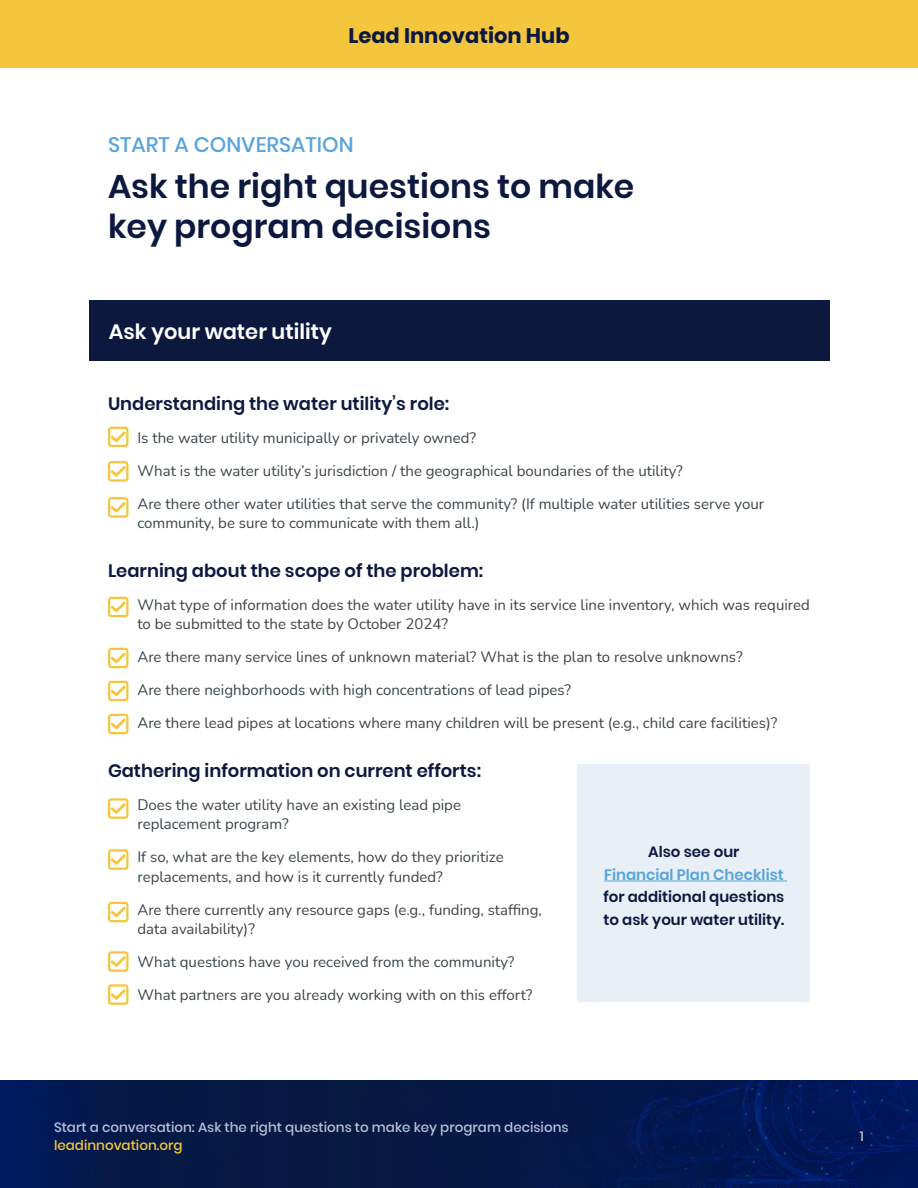
<style>
.page{position:relative;width:918px;height:1188px;background:#fff}
.page>*{position:absolute;margin:0;border:0;box-sizing:border-box;transform-origin:0 0}
.t1{font:600 33px/39.6px "Poppins";color:#0d183f}
.Commitment_Title{font:600 21px "Poppins";color:#fff}
.Title_Eyebrow_Header{font:500 21px "Poppins";color:#58a5db}
.t2{font:700 21px "Poppins";color:#0d183f}
.Commitment_Title-2{font:600 18px "Poppins";color:#0d183f}
.Commitment_Checklist{font:15px/19.5px "Nunito";color:#3c4449}
.t3{font:600 15px/22.5px "Poppins";color:#0d183f;text-align:center}
.t4{font:500 13.5px "Poppins";color:#b6c1d7}
.t5{font:500 13.5px "Poppins";color:#f3c63e}
.s1{color:#58a5db}
</style>
<div class="page">
<div style="left:0;top:0;width:918px;height:68px;background:#f3c63e"></div>
<img style="left:0;top:1080px;width:918px;height:108px">
<svg style="left:108px;top:427px;width:21px;height:20px"></svg>
<svg style="left:108px;top:461px;width:21px;height:21px"></svg>
<svg style="left:108px;top:497px;width:21px;height:21px"></svg>
<svg style="left:108px;top:597px;width:21px;height:20px"></svg>
<svg style="left:108px;top:648px;width:21px;height:20px"></svg>
<svg style="left:108px;top:681px;width:21px;height:20px"></svg>
<svg style="left:108px;top:714px;width:21px;height:20px"></svg>
<svg style="left:108px;top:798px;width:21px;height:21px"></svg>
<svg style="left:108px;top:849px;width:21px;height:21px"></svg>
<svg style="left:108px;top:902px;width:21px;height:20px"></svg>
<svg style="left:108px;top:951px;width:21px;height:21px"></svg>
<svg style="left:108px;top:984px;width:21px;height:21px"></svg>
<div style="left:89px;top:300px;width:740px;height:61px;background:#0d183f"></div>
<div style="left:578px;top:765px;width:232px;height:237px;background:#e8eff7"></div>
<hr style="left:604px;top:881px;width:183px;height:1px;background:#58a5db">
<h2 class="t2" style="left:348px;top:24px;width:223px">Lead Innovation Hub</h2>
<p class="Title_Eyebrow_Header" style="left:108px;top:132px;width:247px">START A CONVERSATION</p>
<p class="t1" style="left:108px;top:167px;width:528px">Ask the right questions to make key program decisions</p>
<p class="Commitment_Title" style="left:109px;top:319px;width:225px">Ask your water utility</p>
<p class="Commitment_Title-2" style="left:108px;top:393px;width:343px">Understanding the water utility’s role:</p>
<p class="Commitment_Checklist" style="left:137px;top:427px;width:340px">Is the water utility municipally or privately owned?</p>
<p class="Commitment_Checklist" style="left:137px;top:460px;width:547px">What is the water utility’s jurisdiction / the geographical boundaries of the utility?</p>
<p class="Commitment_Checklist" style="left:137px;top:493px;width:628px">Are there other water utilities that serve the community? (If multiple water utilities serve your community, be sure to communicate with them all.)</p>
<p class="Commitment_Title-2" style="left:108px;top:560px;width:377px">Learning about the scope of the problem:</p>
<p class="Commitment_Checklist" style="left:137px;top:594px;width:674px">What type of information does the water utility have in its service line inventory, which was required to be submitted to the state by October 2024?</p>
<p class="Commitment_Checklist" style="left:137px;top:647px;width:607px">Are there many service lines of unknown material? What is the plan to resolve unknowns?</p>
<p class="Commitment_Checklist" style="left:137px;top:680px;width:435px">Are there neighborhoods with high concentrations of lead pipes?</p>
<p class="Commitment_Checklist" style="left:137px;top:713px;width:642px">Are there lead pipes at locations where many children will be present (e.g., child care facilities)?</p>
<p class="Commitment_Title-2" style="left:108px;top:760px;width:375px">Gathering information on current efforts:</p>
<p class="Commitment_Checklist" style="left:137px;top:794px;width:325px">Does the water utility have an existing lead pipe replacement program?</p>
<p class="Commitment_Checklist" style="left:137px;top:847px;width:368px">If so, what are the key elements, how do they prioritize replacements, and how is it currently funded?</p>
<p class="Commitment_Checklist" style="left:137px;top:899px;width:406px">Are there currently any resource gaps (e.g., funding, staffing, data availability)?</p>
<p class="Commitment_Checklist" style="left:137px;top:952px;width:378px">What questions have you received from the community?</p>
<p class="Commitment_Checklist" style="left:137px;top:985px;width:397px">What partners are you already working with on this effort?</p>
<h2 class="t3" style="left:603px;top:841px;width:183px">Also see our<br><span class="s1">Financial Plan Checklist </span>for additional questions to ask your water utility.</h2>
<p class="t4" style="left:54px;top:1120px;width:516px">Start a conversation: Ask the right questions to make key program decisions</p>
<p class="t5" style="left:54px;top:1138px;width:130px">leadinnovation.org</p>
<p class="t4" style="left:860px;top:1129px;width:6px">1</p>
</div>
